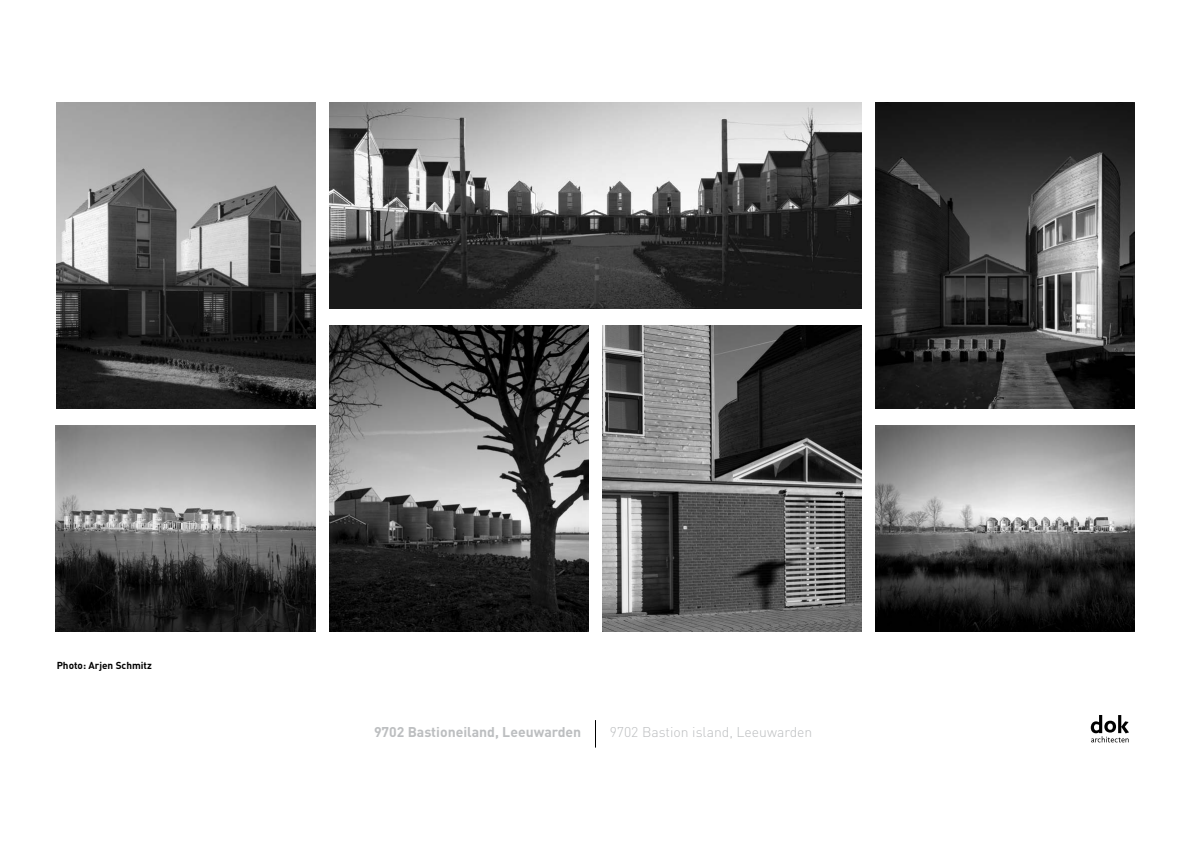
<style>
.page{position:relative;width:1191px;height:842px;background:#fff}
.page>*{position:absolute;margin:0;border:0;box-sizing:border-box;transform-origin:0 0}
.t1{font:700 14px "DIN Pro";color:#bcbec0}
.t2{font:300 14px "DIN Pro";color:#bcbec0}
.t3{font:700 10px "DIN Pro";color:#000}
</style>
<div class="page">
<img style="left:330px;top:103px;width:531px;height:205px">
<img style="left:875px;top:103px;width:259px;height:306px">
<img style="left:330px;top:325px;width:258px;height:306px">
<img style="left:602px;top:325px;width:259px;height:306px">
<img style="left:56px;top:426px;width:259px;height:205px">
<img style="left:57px;top:103px;width:258px;height:306px">
<img style="left:875px;top:426px;width:259px;height:205px">
<svg style="left:595px;top:720px;width:1px;height:27px"></svg>
<svg style="left:1090px;top:715px;width:39px;height:27px"></svg>
<p class="t3" style="left:57px;top:659px;width:97px">Photo: Arjen Schmitz</p>
<p class="t1" style="left:374px;top:722px;width:209px">9702 Bastioneiland, Leeuwarden</p>
<p class="t2" style="left:609px;top:722px;width:204px">9702 Bastion island, Leeuwarden</p>
</div>
